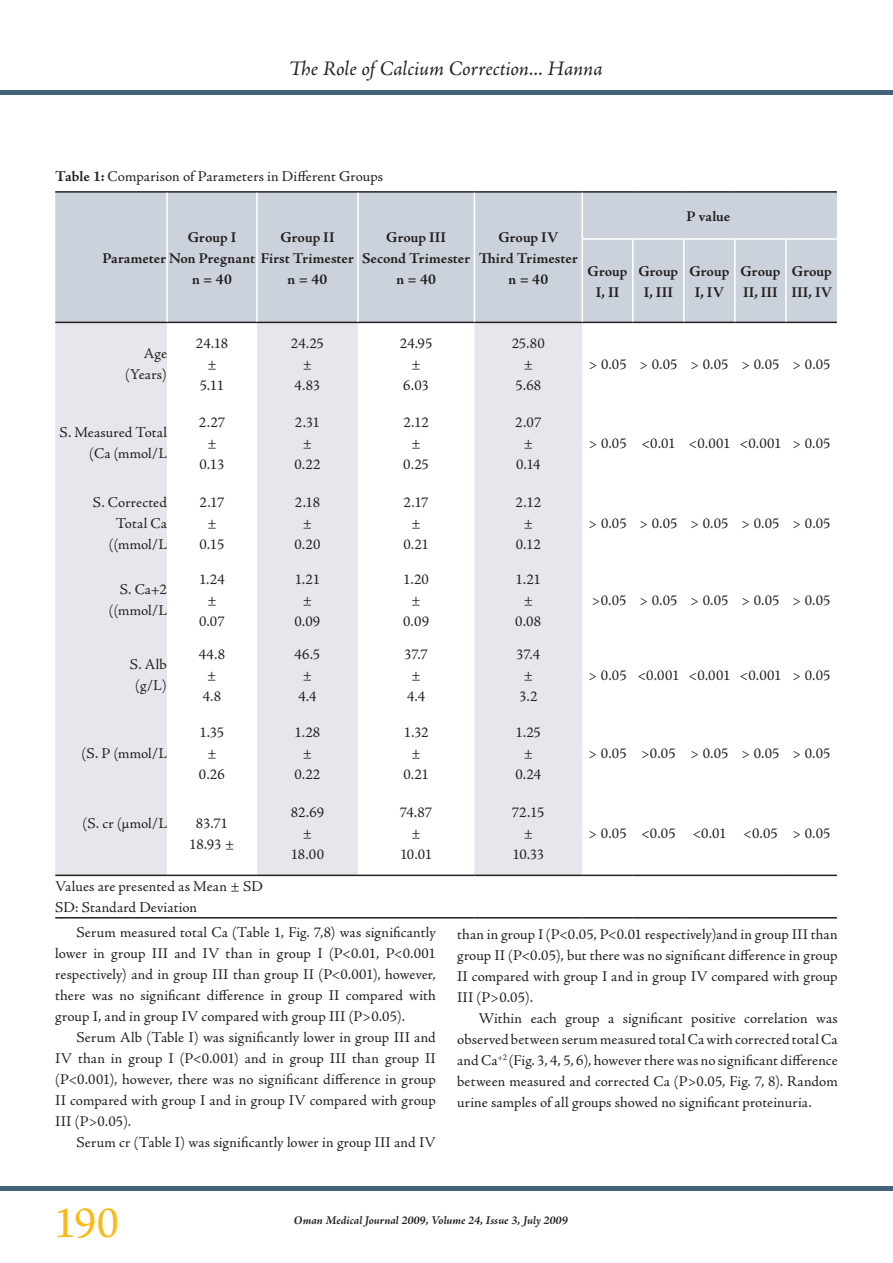
<style>
.page{position:relative;width:893px;height:1263px;background:#fff}
.page>*{position:absolute;margin:0;border:0;box-sizing:border-box;transform-origin:0 0}
.t1{font:45px "Adobe Jenson Pro";color:#fcb814}
.t2{font:italic 21px "Adobe Jenson Pro";color:#231f20}
.t3{font:15px/21px "Adobe Jenson Pro";letter-spacing:.005em;color:#231f20;text-align:center}
.t4{font:700 15px/21px "Adobe Jenson Pro";color:#231f20;text-align:center}
.t5{font:italic 700 12px "Adobe Jenson Pro";letter-spacing:-.005em;color:#231f20}
.s1{font-weight:700}
</style>
<div class="page">
<hr style="left:0;top:90px;width:893px;height:4px;background:#44637a">
<div style="left:0;top:1186px;width:893px;height:5px;background:#44637a"></div>
<div style="left:55px;top:193px;width:782px;height:129px;background:#ccd2db"></div>
<svg style="left:55px;top:323px;width:527px;height:552px;fill:#e6e7ec"></svg>
<hr style="left:786px;top:191px;width:51px;height:2px;background:#231f20">
<hr style="left:735px;top:191px;width:51px;height:2px;background:#231f20">
<hr style="left:684px;top:191px;width:51px;height:2px;background:#231f20">
<hr style="left:633px;top:191px;width:51px;height:2px;background:#231f20">
<hr style="left:582px;top:191px;width:51px;height:2px;background:#231f20">
<hr style="left:474px;top:191px;width:108px;height:2px;background:#231f20">
<hr style="left:358px;top:191px;width:116px;height:2px;background:#231f20">
<hr style="left:257px;top:191px;width:101px;height:2px;background:#231f20">
<hr style="left:167px;top:191px;width:90px;height:2px;background:#231f20">
<hr style="left:55px;top:191px;width:112px;height:2px;background:#231f20">
<hr style="left:474px;top:322px;width:108px;height:1px;background:#231f20">
<hr style="left:358px;top:322px;width:116px;height:1px;background:#231f20">
<hr style="left:257px;top:322px;width:101px;height:1px;background:#231f20">
<hr style="left:167px;top:322px;width:90px;height:1px;background:#231f20">
<hr style="left:55px;top:322px;width:112px;height:1px;background:#231f20">
<hr style="left:786px;top:322px;width:51px;height:1px;background:#231f20">
<hr style="left:735px;top:322px;width:51px;height:1px;background:#231f20">
<hr style="left:684px;top:322px;width:51px;height:1px;background:#231f20">
<hr style="left:633px;top:322px;width:51px;height:1px;background:#231f20">
<hr style="left:582px;top:322px;width:51px;height:1px;background:#231f20">
<hr style="left:581px;top:193px;width:2px;height:45px;background:#fff">
<hr style="left:474px;top:193px;width:1px;height:46px;background:#fff">
<hr style="left:357px;top:193px;width:2px;height:46px;background:#fff">
<hr style="left:256px;top:193px;width:2px;height:46px;background:#fff">
<hr style="left:166px;top:193px;width:2px;height:46px;background:#fff">
<hr style="left:474px;top:239px;width:1px;height:83px;background:#fff">
<hr style="left:357px;top:239px;width:2px;height:83px;background:#fff">
<hr style="left:256px;top:239px;width:2px;height:83px;background:#fff">
<hr style="left:166px;top:239px;width:2px;height:83px;background:#fff">
<hr style="left:785px;top:240px;width:2px;height:82px;background:#fff">
<hr style="left:734px;top:240px;width:2px;height:82px;background:#fff">
<hr style="left:683px;top:240px;width:2px;height:82px;background:#fff">
<hr style="left:632px;top:240px;width:2px;height:82px;background:#fff">
<hr style="left:581px;top:240px;width:2px;height:82px;background:#fff">
<hr style="left:786px;top:238px;width:51px;height:2px;background:#fff">
<hr style="left:735px;top:238px;width:51px;height:2px;background:#fff">
<hr style="left:684px;top:238px;width:51px;height:2px;background:#fff">
<hr style="left:633px;top:238px;width:51px;height:2px;background:#fff">
<hr style="left:581px;top:238px;width:52px;height:2px;background:#fff">
<hr style="left:786px;top:875px;width:51px;height:1px;background:#231f20">
<hr style="left:735px;top:875px;width:51px;height:1px;background:#231f20">
<hr style="left:684px;top:875px;width:51px;height:1px;background:#231f20">
<hr style="left:633px;top:875px;width:51px;height:1px;background:#231f20">
<hr style="left:582px;top:875px;width:51px;height:1px;background:#231f20">
<hr style="left:474px;top:875px;width:108px;height:1px;background:#231f20">
<hr style="left:358px;top:875px;width:116px;height:1px;background:#231f20">
<hr style="left:257px;top:875px;width:101px;height:1px;background:#231f20">
<hr style="left:167px;top:875px;width:90px;height:1px;background:#231f20">
<hr style="left:55px;top:875px;width:112px;height:1px;background:#231f20">
<hr style="left:786px;top:917px;width:51px;height:1px;background:#231f20">
<hr style="left:735px;top:917px;width:51px;height:1px;background:#231f20">
<hr style="left:684px;top:917px;width:51px;height:1px;background:#231f20">
<hr style="left:633px;top:917px;width:51px;height:1px;background:#231f20">
<hr style="left:582px;top:917px;width:51px;height:1px;background:#231f20">
<hr style="left:474px;top:917px;width:108px;height:1px;background:#231f20">
<hr style="left:358px;top:917px;width:116px;height:1px;background:#231f20">
<hr style="left:257px;top:917px;width:101px;height:1px;background:#231f20">
<hr style="left:167px;top:917px;width:90px;height:1px;background:#231f20">
<hr style="left:55px;top:917px;width:112px;height:1px;background:#231f20">
<h2 class="t2" style="left:289px;top:56px;width:315px">The Role of Calcium Correction... Hanna</h2>
<p class="t3" style="left:55px;top:166px;width:329px"><span class="s1">Table 1:</span> Comparison of Parameters in Different Groups</p>
<p class="t4" style="left:687px;top:206px;width:45px">P value</p>
<p class="t4" style="left:280px;top:227px;width:56px">Group II</p>
<p class="t4" style="left:102px;top:248px;width:253px">Parameter Non Pregnant First Trimester</p>
<p class="t4" style="left:288px;top:269px;width:41px">n = 40</p>
<p class="t4" style="left:188px;top:227px;width:50px">Group I</p>
<p class="t4" style="left:192px;top:269px;width:41px">n = 40</p>
<p class="t4" style="left:791px;top:261px;width:42px;text-align:left">Group<br>III, IV</p>
<p class="t4" style="left:362px;top:227px;width:110px">Group III<br>Second Trimester n = 40</p>
<p class="t4" style="left:479px;top:227px;width:101px">Group IV<br>Third Trimester n = 40</p>
<p class="t4" style="left:588px;top:261px;width:41px">Group<br>I, II</p>
<p class="t4" style="left:638px;top:261px;width:41px">Group<br>I, III</p>
<p class="t4" style="left:689px;top:261px;width:41px">Group<br>I, IV</p>
<p class="t4" style="left:740px;top:261px;width:41px;text-align:left">Group<br>II, III</p>
<p class="t3" style="left:125px;top:343px;width:43px;text-align:right">Age )Years(</p>
<p class="t3" style="left:60px;top:422px;width:109px;text-align:right">S. Measured Total )Ca (mmol/L</p>
<p class="t3" style="left:93px;top:492px;width:75px;text-align:right">S. Corrected<br>Total Ca )(mmol/L</p>
<p class="t3" style="left:109px;top:579px;width:60px;text-align:right">S. Ca+2 )(mmol/L</p>
<p class="t3" style="left:130px;top:654px;width:39px">S. Alb )g/L(</p>
<p class="t3" style="left:82px;top:743px;width:87px">)S. P (mmol/L</p>
<p class="t3" style="left:82px;top:813px;width:86px">)S. cr (µmol/L</p>
<p class="t3" style="left:196px;top:333px;width:34px">24.18 ±<br>5.11</p>
<p class="t3" style="left:199px;top:412px;width:28px">2.27 ±<br>0.13</p>
<p class="t3" style="left:199px;top:492px;width:26px">2.17 ±<br>0.15</p>
<p class="t3" style="left:199px;top:569px;width:27px">1.24 ±<br>0.07</p>
<p class="t3" style="left:199px;top:644px;width:28px;text-align:left">44.8 ±<br>4.8</p>
<p class="t3" style="left:199px;top:722px;width:28px">1.35 ±<br>0.26</p>
<p class="t3" style="left:189px;top:813px;width:47px">83.71<br>18.93 ±</p>
<p class="t3" style="left:55px;top:876px;width:209px;text-align:left">Values are presented as Mean ± SD<br>SD: Standard Deviation</p>
<p class="t3" style="left:291px;top:333px;width:35px">24.25 ±<br>4.83</p>
<p class="t3" style="left:295px;top:412px;width:27px">2.31 ±<br>0.22</p>
<p class="t3" style="left:294px;top:492px;width:28px">2.18 ±<br>0.20</p>
<p class="t3" style="left:294px;top:569px;width:27px">1.21 ±<br>0.09</p>
<p class="t3" style="left:295px;top:644px;width:27px;text-align:left">46.5 ±<br>4.4</p>
<p class="t3" style="left:294px;top:722px;width:27px">1.28 ±<br>0.22</p>
<p class="t3" style="left:291px;top:802px;width:35px">82.69 ±<br>18.00</p>
<p class="t3" style="left:400px;top:333px;width:34px">24.95 ±<br>6.03</p>
<p class="t3" style="left:403px;top:412px;width:27px">2.12 ±<br>0.25</p>
<p class="t3" style="left:403px;top:492px;width:27px">2.17 ±<br>0.21</p>
<p class="t3" style="left:403px;top:569px;width:27px">1.20 ±<br>0.09</p>
<p class="t3" style="left:404px;top:644px;width:25px;text-align:left">37.7 ±<br>4.4</p>
<p class="t3" style="left:403px;top:722px;width:27px">1.32 ±<br>0.21</p>
<p class="t3" style="left:400px;top:802px;width:34px">74.87 ±<br>10.01</p>
<p class="t3" style="left:55px;top:922px;width:382px;text-align:justify;text-indent:21px">Serum measured total Ca (Table 1, Fig. 7,8) was significantly lower in group III and IV than in group I (P&lt;0.01, P&lt;0.001 respectively) and in group III than group II (P&lt;0.001), however, there was no significant difference in group II compared with group I, and in group IV compared with group III (P&gt;0.05).</p>
<p class="t3" style="left:55px;top:1027px;width:382px;text-align:justify;text-indent:21px">Serum Alb (Table I) was significantly lower in group III and IV than in group I (P&lt;0.001) and in group III than group II (P&lt;0.001), however, there was no significant difference in group II compared with group I and in group IV compared with group III (P&gt;0.05).</p>
<p class="t3" style="left:77px;top:1132px;width:361px">Serum cr (Table I) was significantly lower in group III and IV</p>
<p class="t3" style="left:512px;top:333px;width:35px">25.80 ±<br>5.68</p>
<p class="t3" style="left:515px;top:412px;width:28px">2.07 ±<br>0.14</p>
<p class="t3" style="left:516px;top:492px;width:27px">2.12 ±<br>0.12</p>
<p class="t3" style="left:515px;top:569px;width:27px">1.21 ±<br>0.08</p>
<p class="t3" style="left:516px;top:644px;width:25px;text-align:left">37.4 ±<br>3.2</p>
<p class="t3" style="left:515px;top:722px;width:27px">1.25 ±<br>0.24</p>
<p class="t3" style="left:512px;top:802px;width:34px">72.15 ±<br>10.33</p>
<p class="t3" style="left:588px;top:354px;width:244px">&gt; 0.05 &gt; 0.05 &gt; 0.05 &gt; 0.05 &gt; 0.05</p>
<p class="t3" style="left:588px;top:433px;width:244px">&gt; 0.05 &lt;0.01 &lt;0.001 &lt;0.001 &gt; 0.05</p>
<p class="t3" style="left:588px;top:513px;width:244px">&gt; 0.05 &gt; 0.05 &gt; 0.05 &gt; 0.05 &gt; 0.05</p>
<p class="t3" style="left:592px;top:590px;width:240px">&gt;0.05 &gt; 0.05 &gt; 0.05 &gt; 0.05 &gt; 0.05</p>
<p class="t3" style="left:588px;top:665px;width:244px">&gt; 0.05 &lt;0.001 &lt;0.001 &lt;0.001 &gt; 0.05</p>
<p class="t3" style="left:588px;top:743px;width:244px">&gt; 0.05 &gt;0.05 &gt; 0.05 &gt; 0.05 &gt; 0.05</p>
<p class="t3" style="left:588px;top:823px;width:244px">&gt; 0.05 &lt;0.05 &lt;0.01 &lt;0.05 &gt; 0.05</p>
<p class="t3" style="left:457px;top:924px;width:382px;text-align:justify">than in group I (P&lt;0.05, P&lt;0.01 respectively)and in group III than group II (P&lt;0.05), but there was no significant difference in group II compared with group I and in group IV compared with group III (P&gt;0.05).</p>
<p class="t3" style="left:457px;top:1008px;width:382px;text-align:justify;text-indent:21px">Within each group a significant positive correlation was observed between serum measured total Ca with corrected total Ca and Ca<sup>+2</sup> (Fig. 3, 4, 5, 6), however there was no significant difference between measured and corrected Ca (P&gt;0.05, Fig. 7, 8). Random urine samples of all groups showed no significant proteinuria.</p>
<h1 class="t1" style="left:54px;top:1197px;width:67px">190</h1>
<p class="t5" style="left:294px;top:1214px;width:275px">Oman Medical Journal 2009, Volume 24, Issue 3, July 2009</p>
</div>
